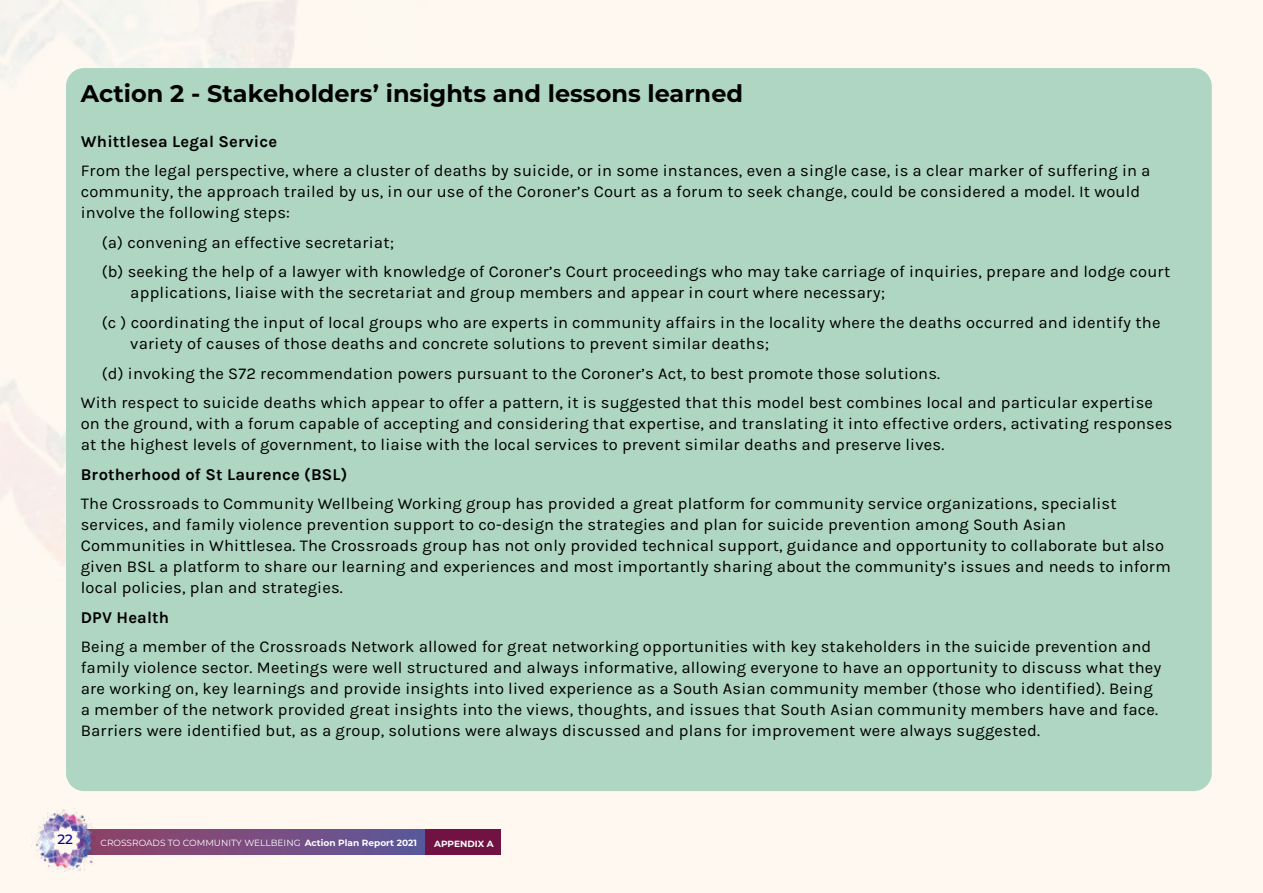
<style>
.page{position:relative;width:1263px;height:893px;background:#fef8f0}
.page>*{position:absolute;margin:0;border:0;box-sizing:border-box;transform-origin:0 0}
.t1{font:700 24px "Montserrat";color:#000}
.t2{font:16.5px/21px "Karla";letter-spacing:.01em;color:#000}
.t3{font:700 16.5px "Karla";letter-spacing:.01em;color:#000}
.t4{font:500 13.5px "Montserrat";color:#009}
.t5{font:9px "Montserrat";color:#fff}
.t6{font:700 9px "Montserrat";color:#fff}
.s1{font-weight:700}
</style>
<div class="page">
<div style="left:81px;top:829px;width:344px;height:26px;background:linear-gradient(to right,#934165,#5e589b)"></div>
<img style="left:31px;top:808px;width:67px;height:64px">
<div style="left:66px;top:68px;width:1146px;height:723px;background:#afd6c3;border-radius:18px"></div>
<div style="left:426px;top:829px;width:75px;height:26px;background:#701343"></div>
<h1 class="t1" style="left:81px;top:76px;width:664px">Action 2 - Stakeholders’ insights and lessons learned</h1>
<p class="t3" style="left:81px;top:132px;width:198px">Whittlesea Legal Service</p>
<p class="t2" style="left:81px;top:161px;width:1071px">From the legal perspective, where a cluster of deaths by suicide, or in some instances, even a single case, is a clear marker of suffering in a community, the approach trailed by us, in our use of the Coroner’s Court as a forum to seek change, could be considered a model. It would involve the following steps:</p>
<p class="t2" style="left:102px;top:228px;width:1070px;line-height:29.5px">(a) convening an effective secretariat;<br>(b) seeking the help of a lawyer with knowledge of Coroner’s Court proceedings who may take carriage of inquiries, prepare and lodge court</p>
<p class="t2" style="left:102px;top:278px;width:1060px;line-height:29.5px;text-indent:28px">applications, liaise with the secretariat and group members and appear in court where necessary;<br>(c ) coordinating the input of local groups who are experts in community affairs in the locality where the deaths occurred and identify the</p>
<p class="t2" style="left:130px;top:333px;width:640px">variety of causes of those deaths and concrete solutions to prevent similar deaths;</p>
<p class="t2" style="left:102px;top:363px;width:840px">(d) invoking the S72 recommendation powers pursuant to the Coroner’s Act, to best promote those solutions.</p>
<p class="t2" style="left:81px;top:392px;width:1074px">With respect to suicide deaths which appear to offer a pattern, it is suggested that this model best combines local and particular expertise</p>
<p class="t2" style="left:81px;top:413px;width:1093px">on the ground, with a forum capable of accepting and considering that expertise, and translating it into effective orders, activating responses at the highest levels of government, to liaise with the local services to prevent similar deaths and preserve lives.</p>
<p class="t3" style="left:81px;top:464px;width:268px">Brotherhood of St Laurence (BSL)</p>
<p class="t2" style="left:81px;top:493px;width:1091px">The Crossroads to Community Wellbeing Working group has provided a great platform for community service organizations, specialist services, and family violence prevention support to co-design the strategies and plan for suicide prevention among South Asian Communities in Whittlesea. The Crossroads group has not only provided technical support, guidance and opportunity to collaborate but also given BSL a platform to share our learning and experiences and most importantly sharing about the community’s issues and needs to inform local policies, plan and strategies.</p>
<p class="t3" style="left:81px;top:607px;width:90px">DPV Health</p>
<p class="t2" style="left:81px;top:636px;width:1082px">Being a member of the Crossroads Network allowed for great networking opportunities with key stakeholders in the suicide prevention and family violence sector. Meetings were well structured and always informative, allowing everyone to have an opportunity to discuss what they are working on, key learnings and provide insights into lived experience as a South Asian community member (those who identified). Being a member of the network provided great insights into the views, thoughts, and issues that South Asian community members have and face.<br>Barriers were identified but, as a group, solutions were always discussed and plans for improvement were always suggested.</p>
<p class="t4" style="left:58px;top:830px;width:17px">22</p>
<p class="t5" style="left:101px;top:837px;width:318px">CROSSROADS TO COMMUNITY WELLBEING <span class="s1">Action Plan Report 2021</span></p>
<p class="t6" style="left:434px;top:837px;width:61px">APPENDIX A</p>
</div>
